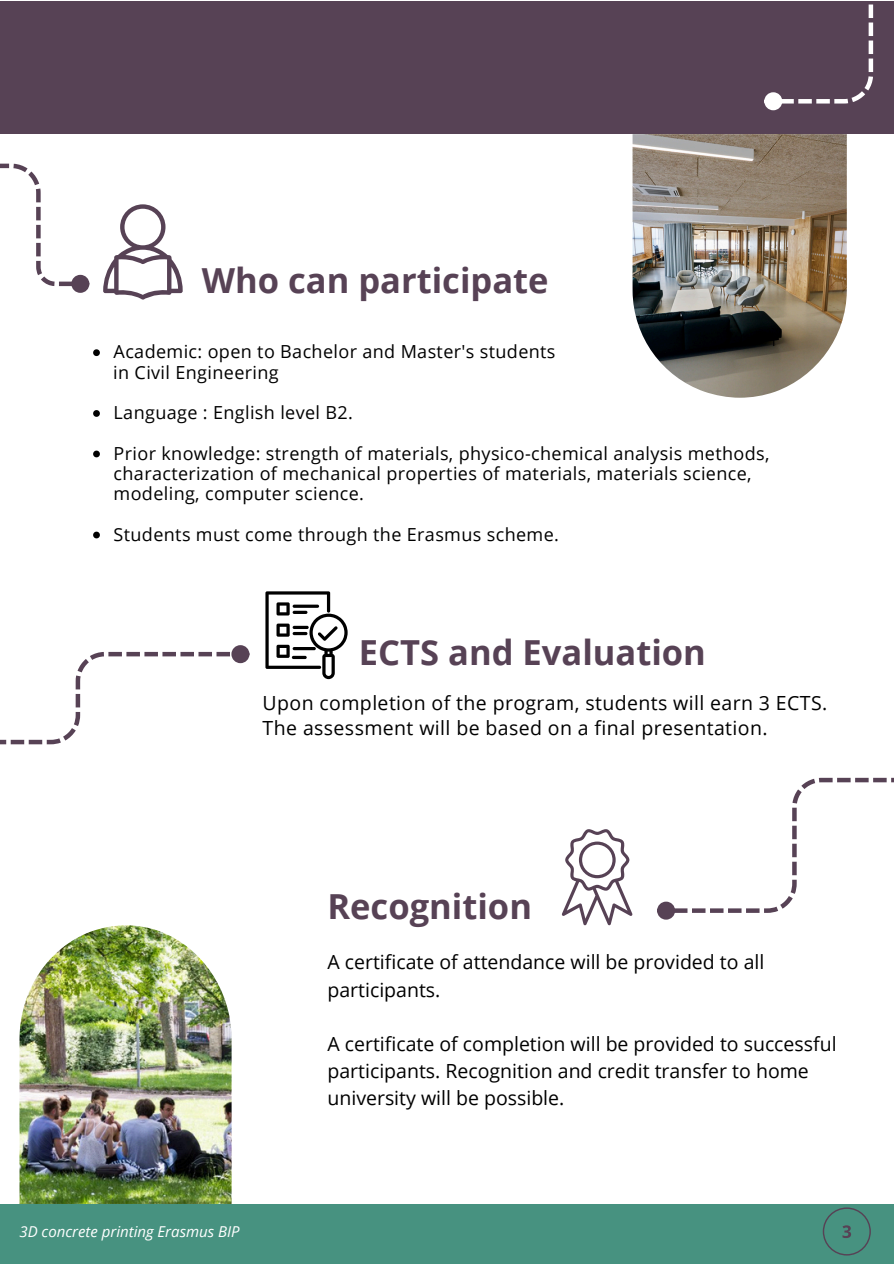
<style>
.page{position:relative;width:894px;height:1264px;background:#fff}
.page>*{position:absolute;margin:0;border:0;box-sizing:border-box;transform-origin:0 0}
.t1{font:700 34.5px "Open Sans";color:#574255}
.t2{font:19.5px/27px "Open Sans";color:#000}
.t3{font:19.5px/24.8px "Open Sans";letter-spacing:.02em;color:#000}
.t4{font:18px/20.2px "Open Sans";letter-spacing:.02em;color:#000}
.t5{font:italic 15px "Open Sans";color:#fff}
</style>
<div class="page">
<svg style="left:502px;top:1px;width:391px;height:170px"></svg>
<img style="left:632px;top:134px;width:214px;height:263px">
<div style="left:0;top:2px;width:893px;height:132px;background:#574255"></div>
<svg style="left:781px;top:1px;width:91px;height:102px"></svg>
<div style="left:766px;top:94px;width:13px;height:14px;background:#fff;border-radius:50%"></div>
<div style="left:764px;top:92px;width:18px;height:18px;border:4px solid #fff;border-radius:50%"></div>
<svg style="left:0;top:164px;width:71px;height:122px"></svg>
<div style="left:74px;top:277px;width:13px;height:13px;background:#574255;border-radius:50%"></div>
<div style="left:71px;top:275px;width:18px;height:18px;border:4px solid #574255;border-radius:50%"></div>
<div style="left:0;top:1204px;width:893px;height:59px;background:#479280"></div>
<svg style="left:0;top:652px;width:230px;height:93px"></svg>
<div style="left:233px;top:647px;width:14px;height:14px;background:#574255;border-radius:50%"></div>
<div style="left:231px;top:645px;width:18px;height:18px;border:4px solid #574255;border-radius:50%"></div>
<svg style="left:822px;top:1207px;width:48px;height:48px"></svg>
<img style="left:19px;top:925px;width:212px;height:278px">
<svg style="left:674px;top:777px;width:219px;height:135px"></svg>
<div style="left:659px;top:903px;width:13px;height:14px;background:#574255;border-radius:50%"></div>
<div style="left:657px;top:901px;width:18px;height:18px;border:4px solid #574255;border-radius:50%"></div>
<svg style="left:561px;top:829px;width:71px;height:96px"></svg>
<svg style="left:265px;top:591px;width:82px;height:88px"></svg>
<svg style="left:103px;top:204px;width:80px;height:95px"></svg>
<svg style="left:93px;top:349px;width:7px;height:7px"></svg>
<svg style="left:93px;top:410px;width:7px;height:7px"></svg>
<svg style="left:93px;top:450px;width:7px;height:7px"></svg>
<svg style="left:93px;top:531px;width:7px;height:7px"></svg>
<p class="t1" style="left:202px;top:256px;width:348px">Who can participate</p>
<p class="t4" style="left:114px;top:341px;width:443px">Academic: open to Bachelor and Master's students</p>
<h1 class="t4" style="left:113px;top:361px;width:167px">in Civil Engineering</h1>
<p class="t4" style="left:114px;top:402px;width:241px">Language : English level B2.</p>
<h2 class="t4" style="left:114px;top:442px;width:657px">Prior knowledge: strength of materials, physico-chemical analysis methods, characterization of mechanical properties of materials, materials science, modeling, computer science.</h2>
<p class="t4" style="left:114px;top:523px;width:447px">Students must come through the Erasmus scheme.</p>
<p class="t1" style="left:359px;top:628px;width:348px">ECTS and Evaluation</p>
<p class="t3" style="left:262px;top:690px;width:566px">Upon completion of the program, students will earn 3 ECTS.<br>The assessment will be based on a final presentation.</p>
<p class="t1" style="left:327px;top:881px;width:206px">Recognition</p>
<p class="t5" style="left:19px;top:1221px;width:222px">3D concrete printing Erasmus BIP</p>
<p class="t2" style="left:327px;top:948px;width:438px">A certificate of attendance will be provided to all participants.</p>
<p class="t2" style="left:327px;top:1029px;width:510px">A certificate of completion will be provided to successful participants. Recognition and credit transfer to home university will be possible.</p>
</div>
